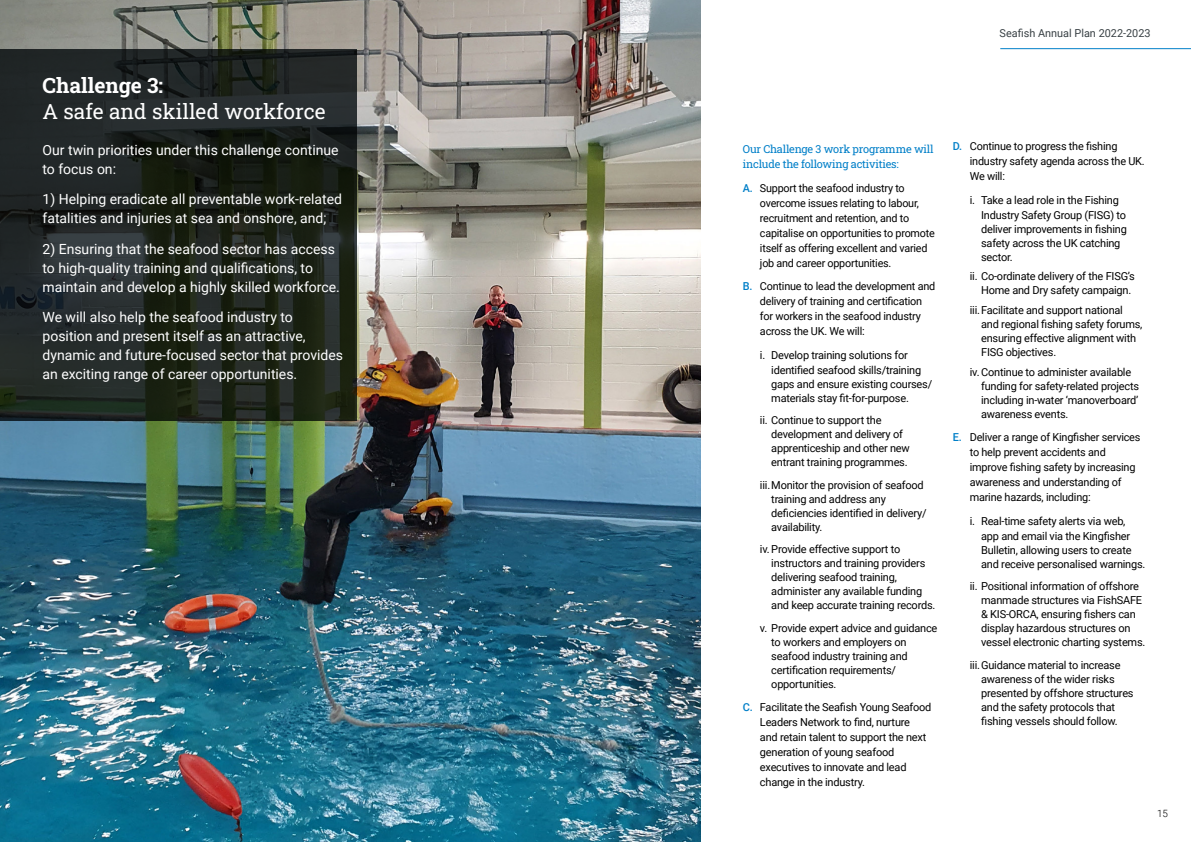
<style>
.page{position:relative;width:1191px;height:842px;background:#fff}
.page>*{position:absolute;margin:0;border:0;box-sizing:border-box;transform-origin:0 0}
.Heading_1{font:21px/26px "Roboto Slab";color:#fff}
.Challenge_intros{font:14px/19px "Roboto";color:#fff}
.t1{font:11px/14px "Roboto";letter-spacing:-.02em;color:#000}
.Heading_3{font:11px/15px "Roboto Slab";letter-spacing:-.02em;color:#007fc8}
.t2{font:11px "Roboto";color:#384044}
.t3{font:300 10px "Roboto";color:#000}
.s1{font-weight:700}
.s2{font-weight:500;color:#007fc8}
</style>
<div class="page">
<hr style="left:1000px;top:48px;width:191px;height:1px;background:#007fc8">
<img style="left:0;top:0;width:700px;height:842px">
<svg style="left:0;top:49px;width:357px;height:371px;background:#1f2521"></svg>
<p class="Heading_1" style="left:43px;top:72px;width:285px"><span class="s1">Challenge 3:<br></span>A safe and skilled workforce</p>
<p class="Challenge_intros" style="left:43px;top:140px;width:298px">Our twin priorities under this challenge continue to focus on:</p>
<p class="Challenge_intros" style="left:43px;top:189px;width:301px">1) Helping eradicate all preventable work-related fatalities and injuries at sea and onshore, and;</p>
<p class="Challenge_intros" style="left:43px;top:239px;width:299px">2) Ensuring that the seafood sector has access to high-quality training and qualifications, to maintain and develop a highly skilled workforce.</p>
<p class="Challenge_intros" style="left:43px;top:307px;width:302px">We will also help the seafood industry to position and present itself as an attractive, dynamic and future-focused sector that provides an exciting range of career opportunities.</p>
<p class="t2" style="left:999px;top:25px;width:152px">Seafish Annual Plan 2022-2023</p>
<p class="Heading_3" style="left:743px;top:141px;width:192px">Our Challenge 3 work programme will include the following activities:</p>
<p class="t1" style="left:760px;top:180px;width:176px;line-height:15px;text-indent:-17px"><span class="s2">A.</span> Support the seafood industry to overcome issues relating to labour, recruitment and retention, and to capitalise on opportunities to promote itself as offering excellent and varied job and career opportunities.</p>
<p class="t1" style="left:760px;top:278px;width:177px;line-height:15px;text-indent:-17px"><span class="s2">B.</span> Continue to lead the development and delivery of training and certification for workers in the seafood industry across the UK. We will:</p>
<p class="t1" style="left:771px;top:347px;width:151px;line-height:15px;text-indent:-11px">i. Develop training solutions for identified seafood skills/training</p>
<p class="t1" style="left:771px;top:376px;width:162px">gaps and ensure existing courses/ materials stay fit-for-purpose.</p>
<p class="t1" style="left:771px;top:413px;width:140px;text-indent:-11px">ii. Continue to support the development and delivery of apprenticeship and other new entrant training programmes.</p>
<p class="t1" style="left:771px;top:477px;width:157px;text-indent:-11px">iii.Monitor the provision of seafood training and address any deficiencies identified in delivery/ availability.</p>
<p class="t1" style="left:771px;top:542px;width:166px;text-indent:-11px">iv.Provide effective support to instructors and training providers delivering seafood training, administer any available funding and keep accurate training records.</p>
<p class="t1" style="left:771px;top:620px;width:168px;text-indent:-11px">v. Provide expert advice and guidance to workers and employers on seafood industry training and certification requirements/ opportunities.</p>
<p class="t1" style="left:760px;top:699px;width:173px;line-height:15px;text-indent:-17px"><span class="s2">C.</span> Facilitate the Seafish Young Seafood<br>Leaders Network to find, nurture<br>and retain talent to support the next generation of young seafood executives to innovate and lead change in the industry.</p>
<p class="t1" style="left:969px;top:138px;width:176px;line-height:15px;text-indent:-17px"><span class="s2">D.</span> Continue to progress the fishing industry safety agenda across the UK.<br>We will:</p>
<p class="t1" style="left:981px;top:192px;width:146px;line-height:15px;text-indent:-11px">i. Take a lead role in the Fishing<br>Industry Safety Group (FISG) to</p>
<p class="t1" style="left:981px;top:221px;width:147px">deliver improvements in fishing safety across the UK catching sector.</p>
<p class="t1" style="left:981px;top:269px;width:155px;text-indent:-11px">ii. Co-ordinate delivery of the FISG’s<br>Home and Dry safety campaign.</p>
<p class="t1" style="left:981px;top:303px;width:163px;text-indent:-11px">iii.Facilitate and support national and regional fishing safety forums, ensuring effective alignment with<br>FISG objectives.</p>
<p class="t1" style="left:981px;top:364px;width:159px;text-indent:-11px">iv.Continue to administer available funding for safety-related projects including in-water ‘manoverboard’ awareness events.</p>
<p class="t1" style="left:969px;top:429px;width:172px;line-height:15px;text-indent:-17px"><span class="s2">E.</span> Deliver a range of Kingfisher services to help prevent accidents and improve fishing safety by increasing awareness and understanding of marine hazards, including:</p>
<p class="t1" style="left:981px;top:513px;width:151px;line-height:15px;text-indent:-11px">i. Real-time safety alerts via web, app and email via the Kingfisher</p>
<p class="t1" style="left:981px;top:542px;width:166px">Bulletin, allowing users to create and receive personalised warnings.</p>
<p class="t1" style="left:981px;top:579px;width:166px;text-indent:-11px">ii. Positional information of offshore manmade structures via FishSAFE &amp; KIS-ORCA, ensuring fishers can display hazardous structures on vessel electronic charting systems.</p>
<p class="t1" style="left:981px;top:657px;width:154px;text-indent:-11px">iii.Guidance material to increase awareness of the wider risks presented by offshore structures and the safety protocols that fishing vessels should follow.</p>
<p class="t3" style="left:1157px;top:807px;width:12px">15</p>
</div>
